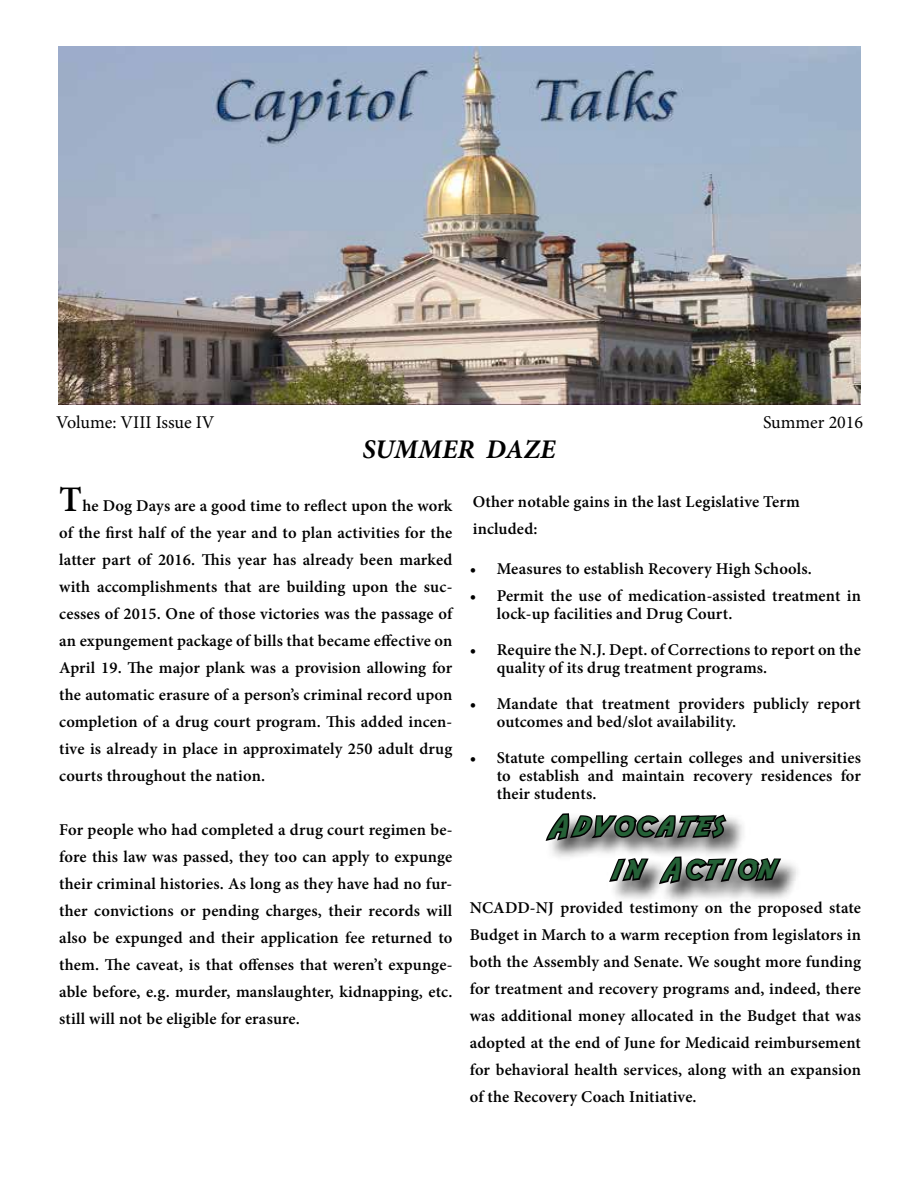
<style>
.page{position:relative;width:918px;height:1188px;background:#fff}
.page>*{position:absolute;margin:0;border:0;box-sizing:border-box;transform-origin:0 0}
.t1{font:36px/43.2px "Adventure Normal";letter-spacing:.05em;color:#256137;scale:1.05 1}
.t2{font:italic 700 27px "Minion Pro";color:#000}
.t3{font:18px "Minion Pro";color:#000}
.t4{font:600 16.5px/27px "Minion Pro";letter-spacing:.01em;color:#000;text-align:justify}
.s1{font-size:36px}
</style>
<div class="page">
<img style="left:58px;top:47px;width:803px;height:358px">
<div style="left:546px;top:813px;width:255px;height:93px;background:#000;opacity:.75"></div>
<svg style="left:545px;top:813px;width:239px;height:93px"></svg>
<p class="t3" style="left:56px;top:410px;width:160px">Volume: VIII Issue IV</p>
<p class="t3" style="left:763px;top:410px;width:102px">Summer 2016</p>
<h2 class="t2" style="left:362px;top:430px;width:195px">SUMMER DAZE</h2>
<p class="t4" style="left:59px;top:492px;width:395px"><span class="s1">T</span>he Dog Days are a good time to reflect upon the work of the first half of the year and to plan activities for the latter part of 2016. This year has already been marked with accomplishments that are building upon the suc&shy;cesses of 2015. One of those victories was the passage of an expungement package of bills that became effective on April 19. The major plank was a provision allowing for the automatic erasure of a person’s criminal record upon completion of a drug court program. This added incen&shy;tive is already in place in approximately 250 adult drug courts throughout the nation.</p>
<p class="t4" style="left:59px;top:816px;width:395px">For people who had completed a drug court regimen be&shy;fore this law was passed, they too can apply to expunge their criminal histories. As long as they have had no fur&shy;ther convictions or pending charges, their records will also be expunged and their application fee returned to them. The caveat, is that offenses that weren’t expunge&shy;able before, e.g. murder, manslaughter, kidnapping, etc. still will not be eligible for erasure.</p>
<p class="t4" style="left:473px;top:488px;width:329px">Other notable gains in the last Legislative Term included:</p>
<p class="t4" style="left:470px;top:555px;width:344px">• Measures to establish Recovery High Schools.</p>
<p class="t4" style="left:497px;top:587px;width:366px;line-height:18px;text-indent:-27px">• Permit the use of medication-assisted treatment in lock-up facilities and Drug Court.</p>
<p class="t4" style="left:497px;top:641px;width:366px;line-height:18px;text-indent:-27px">• Require the N.J. Dept. of Corrections to report on the quality of its drug treatment programs.</p>
<p class="t4" style="left:497px;top:695px;width:366px;line-height:18px;text-indent:-27px">• Mandate that treatment providers publicly report outcomes and bed/slot availability.</p>
<p class="t4" style="left:497px;top:749px;width:366px;line-height:18px;text-indent:-27px">• Statute compelling certain colleges and universities to establish and maintain recovery residences for their students.</p>
<h1 class="t1" style="left:610px;top:806px;width:159px;text-indent:-60px">Advocates<br>in Action</h1>
<p class="t4" style="left:470px;top:894px;width:393px">NCADD-NJ provided testimony on the proposed state Budget in March to a warm reception from legislators in both the Assembly and Senate. We sought more funding for treatment and recovery programs and, indeed, there was additional money allocated in the Budget that was adopted at the end of June for Medicaid reimbursement for behavioral health services, along with an expansion of the Recovery Coach Initiative.</p>
</div>
